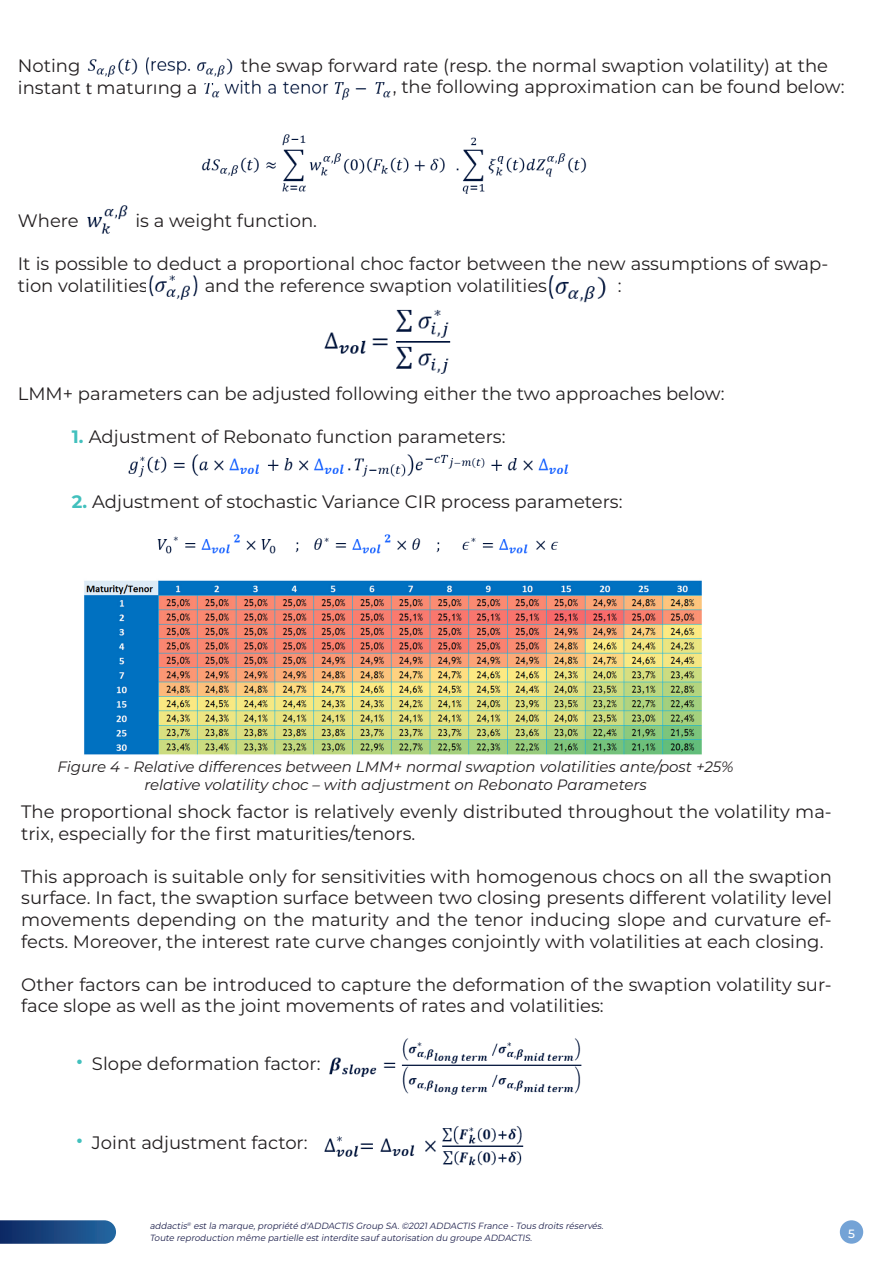
<style>
.page{position:relative;width:893px;height:1263px;background:#fff}
.page>*{position:absolute;margin:0;border:0;box-sizing:border-box;transform-origin:0 0}
.t1{font:18px/21.6px "Montserrat";color:#231f20}
.t2{font:italic 15px/18px "Montserrat";color:#231f20;text-align:center}
.t3{font:500 12px "Montserrat";color:#fff}
.t4{font:italic 9px "Montserrat";color:#191c49}
.s1{font-family:"Cambria Math"}
.s2{font-weight:700;color:#42c0bd}
.s3{font-size:30px;color:#42c0bd}
</style>
<div class="page">
<img style="left:550px;top:275px;width:56px;height:27px">
<img style="left:204px;top:80px;width:187px;height:20px">
<svg style="left:0;top:1220px;width:116px;height:24px;background:#224e86"></svg>
<div style="left:840px;top:1220px;width:23px;height:24px;background:#74a3d6;border-radius:50%"></div>
<img style="left:84px;top:580px;width:618px;height:175px">
<img style="left:87px;top:57px;width:150px;height:26px">
<img style="left:201px;top:134px;width:386px;height:60px">
<img style="left:149px;top:275px;width:49px;height:25px">
<img style="left:87px;top:205px;width:41px;height:29px">
<img style="left:324px;top:309px;width:127px;height:65px">
<img style="left:128px;top:454px;width:441px;height:24px">
<img style="left:157px;top:534px;width:402px;height:20px">
<img style="left:324px;top:1126px;width:200px;height:40px">
<img style="left:329px;top:1038px;width:253px;height:57px">
<p class="t1" style="left:18px;top:55px;width:64px">Noting</p>
<p class="t1" style="left:241px;top:55px;width:589px">the swap forward rate (resp. the normal swaption volatility) at the</p>
<p class="t1" style="left:18px;top:76px;width:181px">instant <span class="s1">t</span> maturing a</p>
<p class="t1" style="left:393px;top:75px;width:453px">, the following approximation can be found below:</p>
<p class="t1" style="left:18px;top:209px;width:62px">Where</p>
<p class="t1" style="left:135px;top:209px;width:183px">is a weight function.</p>
<p class="t1" style="left:18px;top:252px;width:812px">It is possible to deduct a proportional choc factor between the new assumptions of swap&shy;tion volatilities</p>
<p class="t1" style="left:205px;top:274px;width:344px">and the reference swaption volatilities</p>
<p class="t1" style="left:618px;top:274px;width:5px">:</p>
<p class="t1" style="left:18px;top:382px;width:708px">LMM+ parameters can be adjusted following either the two approaches below:</p>
<p class="t1" style="left:72px;top:425px;width:435px"><span class="s2">1.</span> Adjustment of Rebonato function parameters:</p>
<p class="t1" style="left:72px;top:490px;width:552px"><span class="s2">2.</span> Adjustment of stochastic Variance CIR process parameters:</p>
<p class="t2" style="left:57px;top:757px;width:678px">Figure 4 - Relative differences between LMM+ normal swaption volatilities ante/post +25% relative volatility choc – with adjustment on Rebonato Parameters</p>
<p class="t1" style="left:21px;top:800px;width:812px">The proportional shock factor is relatively evenly distributed throughout the volatility ma&shy;trix, especially for the first maturities/tenors.</p>
<p class="t1" style="left:21px;top:865px;width:812px;text-align:justify">This approach is suitable only for sensitivities with homogenous chocs on all the swaption surface. In fact, the swaption surface between two closing presents different volatility level movements depending on the maturity and the tenor inducing slope and curvature ef&shy;fects. Moreover, the interest rate curve changes conjointly with volatilities at each closing.</p>
<p class="t1" style="left:21px;top:973px;width:812px">Other factors can be introduced to capture the deformation of the swaption volatility sur&shy;face slope as well as the joint movements of rates and volatilities:</p>
<p class="t1" style="left:75px;top:1052px;width:247px"><span class="s3">•</span> Slope deformation factor:</p>
<p class="t1" style="left:75px;top:1131px;width:234px"><span class="s3">•</span> Joint adjustment factor:</p>
<p class="t4" style="left:150px;top:1220px;width:457px">addactis<sup>®</sup> estla marque,propriété d'ADDACTIS Group SA.©2021ADDACTIS France -Tous droits réservés.</p>
<p class="t4" style="left:150px;top:1231px;width:386px">Toute reproduction même partielle estinterdite saufautorisation du groupe ADDACTIS.</p>
<p class="t3" style="left:848px;top:1225px;width:8px">5</p>
</div>
